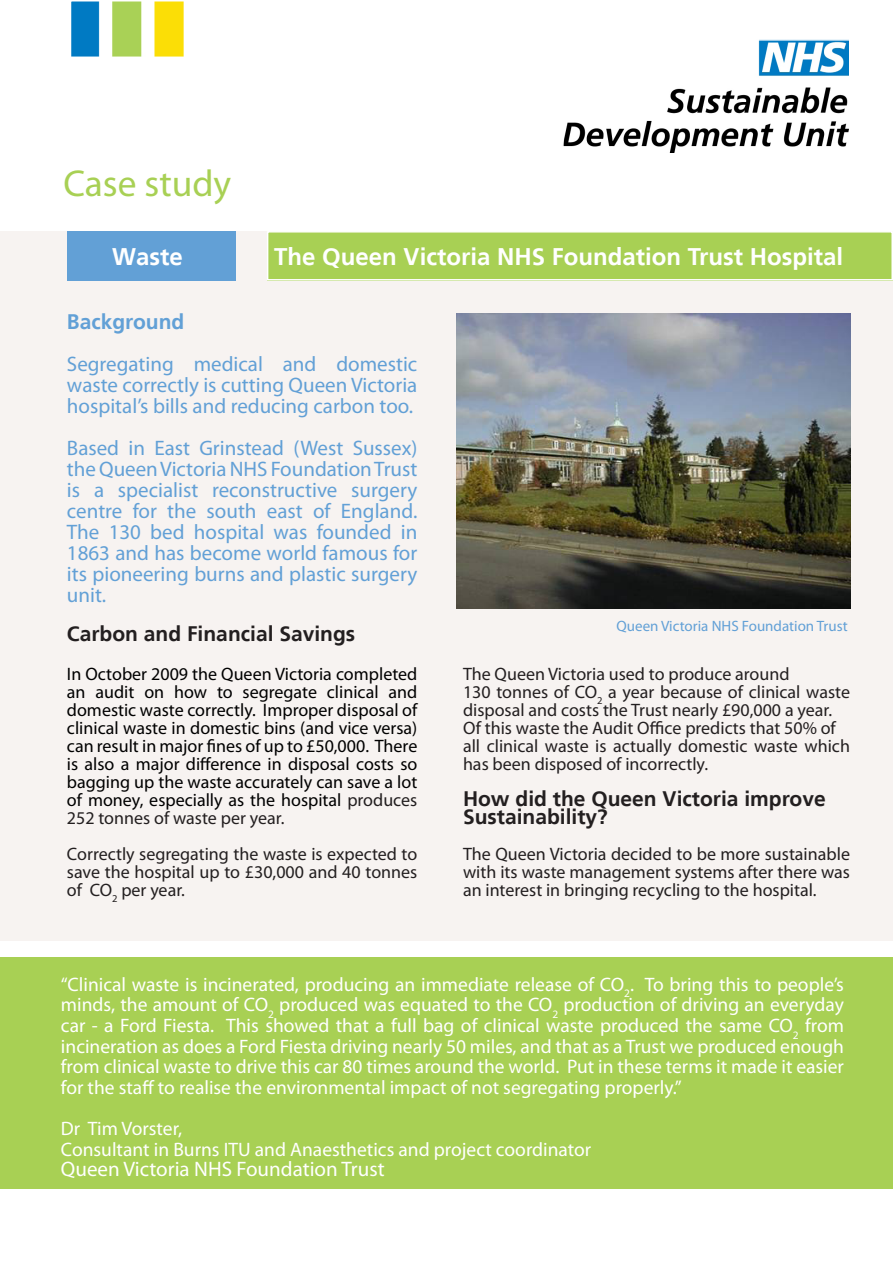
<style>
.page{position:relative;width:893px;height:1263px;background:#fff}
.page>*{position:absolute;margin:0;border:0;box-sizing:border-box;transform-origin:0 0}
.Heading{font:37.5px "Myriad Pro";color:#a8d054}
.Quotee{font:700 24px "Frutiger";color:#fff}
.Boxed_Heading{font:700 24px "Frutiger";color:#fff}
.Highlights{font:21px/21px "Myriad Pro";color:#62a0d6;text-align:justify}
.Body_9_11{font:700 21px "Frutiger";color:#231f20}
.Highlights-2{font:21px "Myriad Pro";color:#fff}
.Highlights-3{font:700 21px "Frutiger";color:#62a0d6}
.Highlights-4{font:19.5px/20.7px "Myriad Pro";color:#fff;text-align:justify}
.Body_9_11-2{font:18px/18px "Myriad Pro";color:#231f20;text-align:justify}
.Highlights-5{font:18px/18px "Myriad Pro";color:#000;text-align:justify}
.Quotee-2{font:15px "Myriad Pro";color:#62a0d6}
.s1{color:#231f20}
</style>
<div class="page">
<div style="left:0;top:231px;width:893px;height:710px;background:#f7f3f1"></div>
<div style="left:0;top:957px;width:893px;height:231px;background:#a8d054"></div>
<div style="left:67px;top:231px;width:169px;height:49px;background:#62a0d6"></div>
<div style="left:268px;top:231px;width:625px;height:50px;background:#d6e9af"></div>
<img style="left:73px;top:3px;width:110px;height:54px">
<svg style="left:563px;top:39px;width:286px;height:114px"></svg>
<div style="left:268px;top:232px;width:624px;height:48px;background:#a8d054"></div>
<div style="left:267px;top:231px;width:626px;height:49px;border:2px solid #fff"></div>
<img style="left:457px;top:314px;width:393px;height:295px">
<p class="Heading" style="left:63px;top:160px;width:169px">Case study</p>
<p class="Boxed_Heading" style="left:112px;top:243px;width:72px">Waste</p>
<p class="Quotee" style="left:274px;top:242px;width:570px">The Queen Victoria NHS Foundation Trust Hospital</p>
<p class="Highlights-3" style="left:67px;top:310px;width:119px">Background</p>
<p class="Highlights" style="left:67px;top:353px;width:352px">Segregating medical and domestic waste correctly is cutting Queen Victoria hospital’s bills and reducing carbon too.</p>
<p class="Highlights" style="left:67px;top:437px;width:352px">Based in East Grinstead (West Sussex) the Queen Victoria NHS Foundation Trust is a specialist reconstructive surgery centre for the south east of England.<br>The 130 bed hospital was founded in 1863 and has become world famous for its pioneering burns and plastic surgery unit.</p>
<p class="Body_9_11" style="left:67px;top:622px;width:290px">Carbon and Financial Savings</p>
<p class="Highlights-5" style="left:67px;top:665px;width:352px">In October 2009 the Queen Victoria completed an audit on how to segregate clinical and domestic waste correctly. Improper disposal of clinical waste in domestic bins (and vice versa) can result in major fines of up to £50,000. There is also a major difference in disposal costs so bagging up the waste accurately can save a lot of money, especially as the hospital <span class="s1">produces 252 tonnes of waste per year.</span></p>
<p class="Body_9_11-2" style="left:67px;top:845px;width:352px">Correctly segregating the waste is expected to save the hospital up to £30,000 and 40 tonnes of CO<sub>2</sub> per year.</p>
<p class="Quotee-2" style="left:616px;top:617px;width:233px">Queen Victoria NHS Foundation Trust</p>
<p class="Body_9_11-2" style="left:463px;top:665px;width:328px">The Queen Victoria used to produce around</p>
<p class="Body_9_11-2" style="left:463px;top:683px;width:389px">130 tonnes of CO<sub>2</sub> a year because of clinical waste disposal and costs the Trust nearly £90,000 a year.</p>
<p class="Body_9_11-2" style="left:463px;top:719px;width:374px">Of this waste the Audit Office predicts that 50% of</p>
<p class="Body_9_11-2" style="left:463px;top:737px;width:388px">all clinical waste is actually domestic waste which has been disposed of incorrectly.</p>
<p class="Body_9_11" style="left:463px;top:787px;width:364px">How did the Queen Victoria improve</p>
<p class="Body_9_11" style="left:463px;top:805px;width:146px">Sustainability?</p>
<p class="Body_9_11-2" style="left:463px;top:845px;width:389px">The Queen Victoria decided to be more sustainable with its waste management systems after there was an interest in bringing recycling to the hospital.</p>
<p class="Highlights-4" style="left:61px;top:973px;width:785px">“Clinical waste is incinerated, producing an immediate release of CO<sub>2</sub>. To bring this to people’s minds, the amount of CO<sub>2</sub> produced was equated to the CO<sub>2</sub> production of driving an everyday car - a Ford Fiesta. This showed that a full bag of clinical waste produced the same CO<sub>2</sub> from incineration as does a Ford Fiesta driving nearly 50 miles, and that as a Trust we produced enough from clinical waste to drive this car 80 times around the world. Put in these terms it made it easier for the staff to realise the environmental impact of not segregating properly.”</p>
<p class="Highlights-4" style="left:61px;top:1118px;width:123px">Dr Tim Vorster,</p>
<p class="Highlights-4" style="left:61px;top:1138px;width:532px">Consultant in Burns ITU and Anaesthetics and project coordinator</p>
<p class="Highlights-2" style="left:61px;top:1156px;width:325px">Queen Victoria NHS Foundation Trust</p>
</div>
